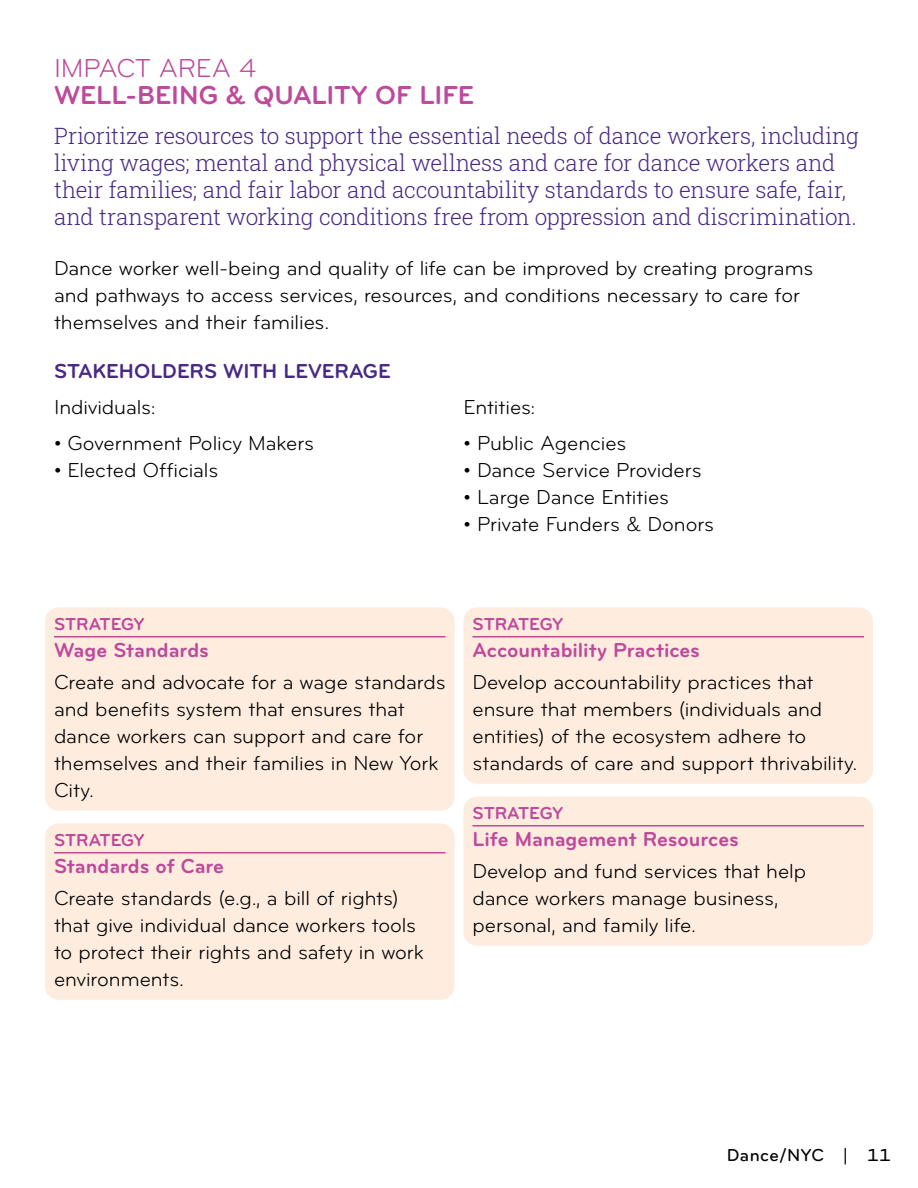
<style>
.page{position:relative;width:918px;height:1188px;background:#fff}
.page>*{position:absolute;margin:0;border:0;box-sizing:border-box;transform-origin:0 0}
.t1{font:700 27px/27px "Bryant Pro";letter-spacing:-.005em;color:#bd4a9b}
.ACC_Body{font:300 22.5px/27px "Roboto Slab";letter-spacing:-.01em;color:#482986}
.Impact_Box_Body{font:21px/27px "Bryant Pro";color:#000}
.ACC_Body-2{font:21px/27px "Bryant Pro";letter-spacing:-.005em;color:#000}
.Impact_Box_H4{font:700 21px "Bryant Pro";letter-spacing:-.005em;color:#bd4a9b}
.t2{font:700 21px "Bryant Pro";letter-spacing:-.005em;color:#482986}
.Impact_Box_H4_Flag{font:700 18px "Bryant Pro";letter-spacing:-.005em;color:#bd4a9b}
.t3{font:500 18px "Bryant Pro";letter-spacing:.025em;color:#000}
.s1{font-weight:400}
</style>
<div class="page">
<div style="left:45px;top:608px;width:409px;height:36px;background:#feecdf;border-radius:14px"></div>
<div style="left:45px;top:614px;width:409px;height:197px;background:#feecdf;border-radius:14px"></div>
<hr style="left:54px;top:636px;width:392px;height:2px;background:#bd4a9b">
<div style="left:45px;top:824px;width:409px;height:36px;background:#feecdf;border-radius:14px"></div>
<div style="left:45px;top:830px;width:409px;height:170px;background:#feecdf;border-radius:14px"></div>
<hr style="left:54px;top:852px;width:392px;height:2px;background:#bd4a9b">
<div style="left:464px;top:608px;width:409px;height:36px;background:#feecdf;border-radius:14px"></div>
<div style="left:464px;top:614px;width:409px;height:170px;background:#feecdf;border-radius:14px"></div>
<hr style="left:472px;top:636px;width:392px;height:2px;background:#bd4a9b">
<div style="left:464px;top:796px;width:409px;height:36px;background:#feecdf;border-radius:14px"></div>
<div style="left:464px;top:803px;width:409px;height:143px;background:#feecdf;border-radius:14px"></div>
<hr style="left:472px;top:825px;width:392px;height:1px;background:#bd4a9b">
<h2 class="t1" style="left:54px;top:54px;width:422px"><span class="s1">IMPACT AREA 4<br></span>WELL-BEING &amp; QUALITY OF LIFE</h2>
<p class="ACC_Body" style="left:54px;top:122px;width:806px">Prioritize resources to support the essential needs of dance workers, including living wages; mental and physical wellness and care for dance workers and their families; and fair labor and accountability standards to ensure safe, fair, and transparent working conditions free from oppression and discrimination.</p>
<p class="ACC_Body-2" style="left:54px;top:254px;width:761px">Dance worker well-being and quality of life can be improved by creating programs and pathways to access services, resources, and conditions necessary to care for themselves and their families.</p>
<h4 class="t2" style="left:54px;top:358px;width:338px">STAKEHOLDERS WITH LEVERAGE</h4>
<p class="ACC_Body-2" style="left:54px;top:394px;width:103px">Individuals:</p>
<p class="ACC_Body-2" style="left:54px;top:430px;width:262px">• Government Policy Makers</p>
<p class="ACC_Body-2" style="left:54px;top:457px;width:166px">• Elected Officials</p>
<p class="ACC_Body-2" style="left:464px;top:394px;width:73px">Entities:</p>
<p class="ACC_Body-2" style="left:464px;top:430px;width:164px">• Public Agencies</p>
<p class="ACC_Body-2" style="left:464px;top:457px;width:240px">• Dance Service Providers</p>
<p class="ACC_Body-2" style="left:464px;top:484px;width:207px">• Large Dance Entities</p>
<p class="ACC_Body-2" style="left:464px;top:511px;width:252px">• Private Funders &amp; Donors</p>
<p class="Impact_Box_H4_Flag" style="left:54px;top:613px;width:92px">STRATEGY</p>
<p class="Impact_Box_H4" style="left:54px;top:637px;width:156px">Wage Standards</p>
<p class="Impact_Box_Body" style="left:54px;top:668px;width:393px">Create and advocate for a wage standards and benefits system that ensures that dance workers can support and care for themselves and their families in New York<br>City.</p>
<p class="Impact_Box_H4_Flag" style="left:54px;top:829px;width:92px">STRATEGY</p>
<p class="Impact_Box_H4" style="left:54px;top:853px;width:172px">Standards of Care</p>
<p class="Impact_Box_Body" style="left:54px;top:884px;width:371px">Create standards (e.g., a bill of rights) that give individual dance workers tools to protect their rights and safety in work environments.</p>
<p class="Impact_Box_H4_Flag" style="left:472px;top:613px;width:92px">STRATEGY</p>
<p class="Impact_Box_H4" style="left:472px;top:637px;width:229px">Accountability Practices</p>
<p class="Impact_Box_Body" style="left:472px;top:668px;width:387px">Develop accountability practices that ensure that members (individuals and entities) of the ecosystem adhere to standards of care and support thrivability.</p>
<p class="Impact_Box_H4_Flag" style="left:472px;top:802px;width:92px">STRATEGY</p>
<p class="Impact_Box_H4" style="left:472px;top:826px;width:268px">Life Management Resources</p>
<p class="Impact_Box_Body" style="left:472px;top:857px;width:335px">Develop and fund services that help dance workers manage business, personal, and family life.</p>
<p class="t3" style="left:727px;top:1144px;width:166px">Dance/NYC | 11</p>
</div>
